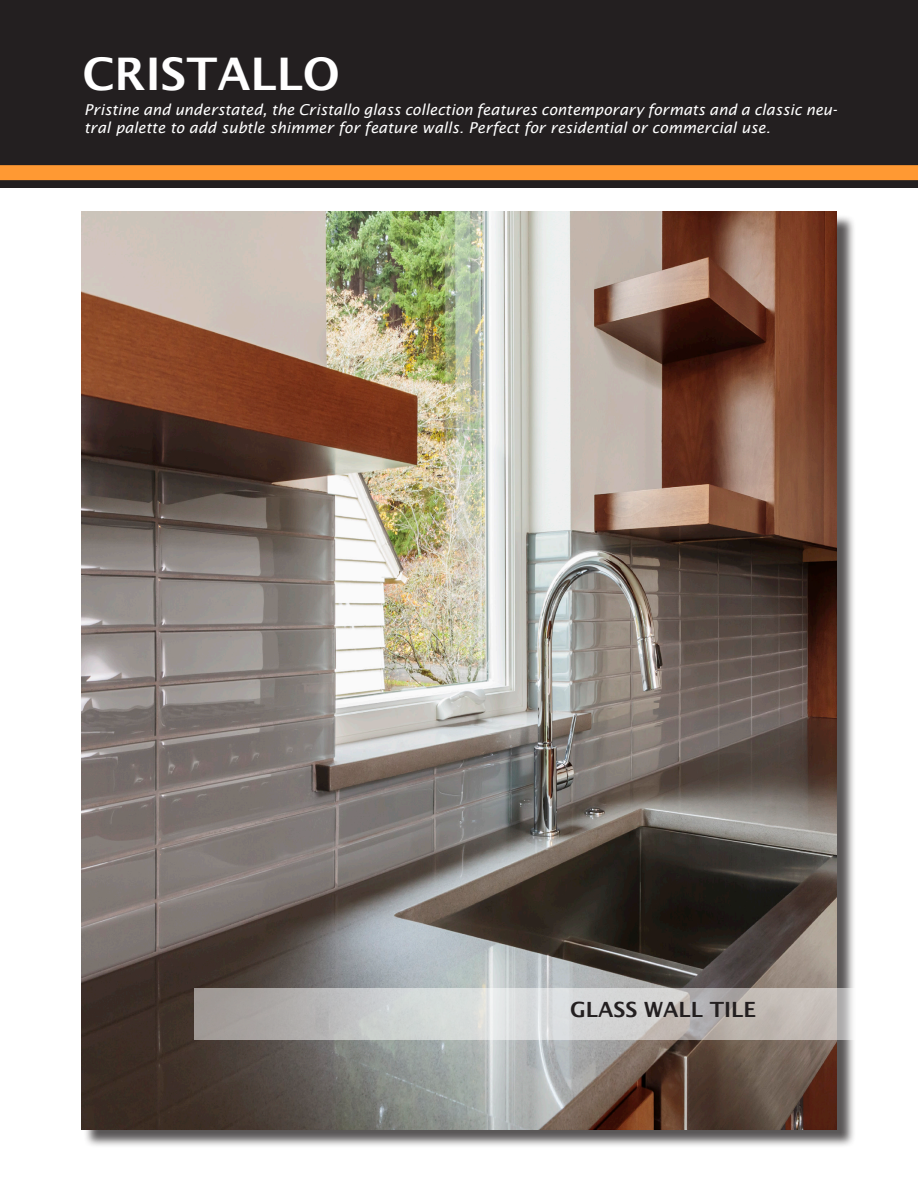
<style>
.page{position:relative;width:918px;height:1188px;background:#fff}
.page>*{position:absolute;margin:0;border:0;box-sizing:border-box;transform-origin:0 0}
.t1{font:600 45px "Lucida Sans";color:#fff}
.t2{font:600 21px "Lucida Sans";color:#231f20}
.t3{font:italic 15px/18px "Lucida Sans";color:#fff}
</style>
<div class="page">
<div style="left:0;top:0;width:918px;height:188px;background:#231f20"></div>
<div style="left:0;top:165px;width:918px;height:15px;background:#f93"></div>
<div style="left:83px;top:214px;width:773px;height:934px;background:#231f20;opacity:.75"></div>
<img style="left:81px;top:212px;width:756px;height:918px">
<svg style="left:194px;top:988px;width:662px;height:52px;background:#c5c3c1"></svg>
<p class="t1" style="left:83px;top:48px;width:259px">CRISTALLO</p>
<p class="t3" style="left:84px;top:101px;width:755px">Pristine and understated, the Cristallo glass collection features contemporary formats and a classic neu&shy;tral palette to add subtle shimmer for feature walls. Perfect for residential or commercial use.</p>
<p class="t2" style="left:570px;top:997px;width:187px">GLASS WALL TILE</p>
</div>
